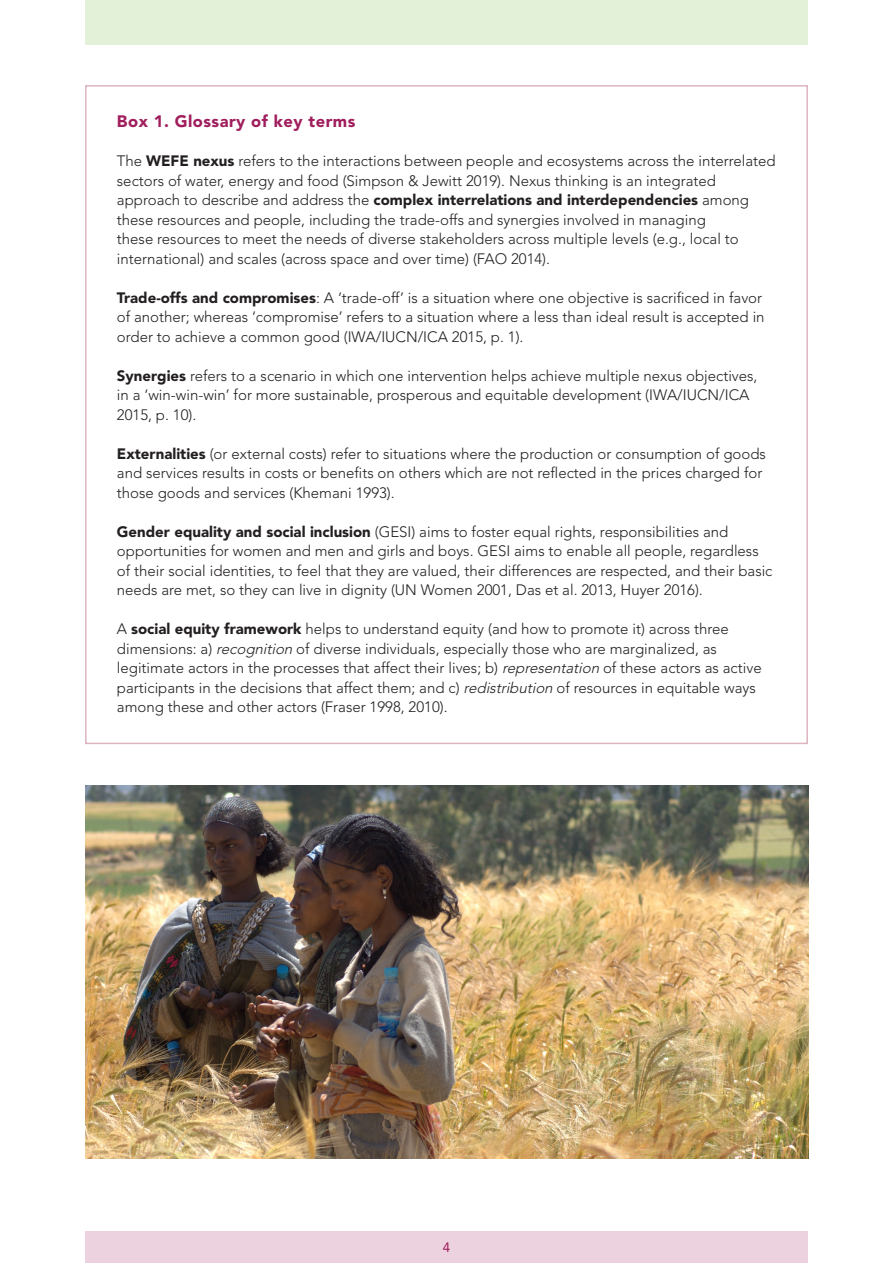
<style>
.page{position:relative;width:893px;height:1263px;background:#fff}
.page>*{position:absolute;margin:0;border:0;box-sizing:border-box;transform-origin:0 0}
.t1{font:900 16.5px "Avenir LT Std";letter-spacing:.03em;color:#a01e5d}
.t2{font:300 15px/19.5px "Avenir LT Std";color:#231f20}
.t3{font:13.5px "Avenir LT Std";color:#a01e5d}
.s1{font-weight:900}
.s2{font-style:italic}
</style>
<div class="page">
<div style="left:85px;top:1231px;width:723px;height:32px;background:#ecd2df"></div>
<div style="left:85px;top:0;width:723px;height:45px;background:#e4f1d9"></div>
<img style="left:85px;top:785px;width:723px;height:373px">
<p class="t1" style="left:117px;top:112px;width:240px">Box 1. Glossary of key terms</p>
<p class="t2" style="left:117px;top:151px;width:660px">The <span class="s1">WEFE nexus</span> refers to the interactions between people and ecosystems across the interrelated sectors of water, energy and food (Simpson &amp; Jewitt 2019). Nexus thinking is an integrated approach to describe and address the <span class="s1">complex interrelations and interdependencies</span> among these resources and people, including the trade-offs and synergies involved in managing<br>these resources to meet the needs of diverse stakeholders across multiple levels (e.g., local to international) and scales (across space and over time) (FAO 2014).</p>
<p class="t2" style="left:117px;top:288px;width:649px"><span class="s1">Trade-offs and compromises</span>: A ‘trade-off’ is a situation where one objective is sacrificed in favor of another; whereas ‘compromise’ refers to a situation where a less than ideal result is accepted in order to achieve a common good (IWA/IUCN/ICA 2015, p. 1).</p>
<p class="t2" style="left:117px;top:366px;width:642px"><span class="s1">Synergies</span> refers to a scenario in which one intervention helps achieve multiple nexus objectives,</p>
<p class="t2" style="left:117px;top:385px;width:634px">in a ‘win-win-win’ for more sustainable, prosperous and equitable development (IWA/IUCN/ICA<br>2015, p. 10).</p>
<p class="t2" style="left:117px;top:444px;width:651px"><span class="s1">Externalities</span> (or external costs) refer to situations where the production or consumption of goods and services results in costs or benefits on others which are not reflected in the prices charged for those goods and services (Khemani 1993).</p>
<p class="t2" style="left:117px;top:522px;width:657px"><span class="s1">Gender equality and social inclusion</span> (GESI) aims to foster equal rights, responsibilities and opportunities for women and men and girls and boys. GESI aims to enable all people, regardless of their social identities, to feel that they are valued, their differences are respected, and their basic needs are met, so they can live in dignity (UN Women 2001, Das et al. 2013, Huyer 2016).</p>
<p class="t2" style="left:117px;top:619px;width:646px">A <span class="s1">social equity framework</span> helps to understand equity (and how to promote it) across three dimensions: a) <span class="s2">recognition</span> of diverse individuals, especially those who are marginalized, as legitimate actors in the processes that affect their lives; b) <span class="s2">representation</span> of these actors as active participants in the decisions that affect them; and c) <span class="s2">redistribution</span> of resources in equitable ways among these and other actors (Fraser 1998, 2010).</p>
<p class="t3" style="left:443px;top:1239px;width:9px">4</p>
</div>
